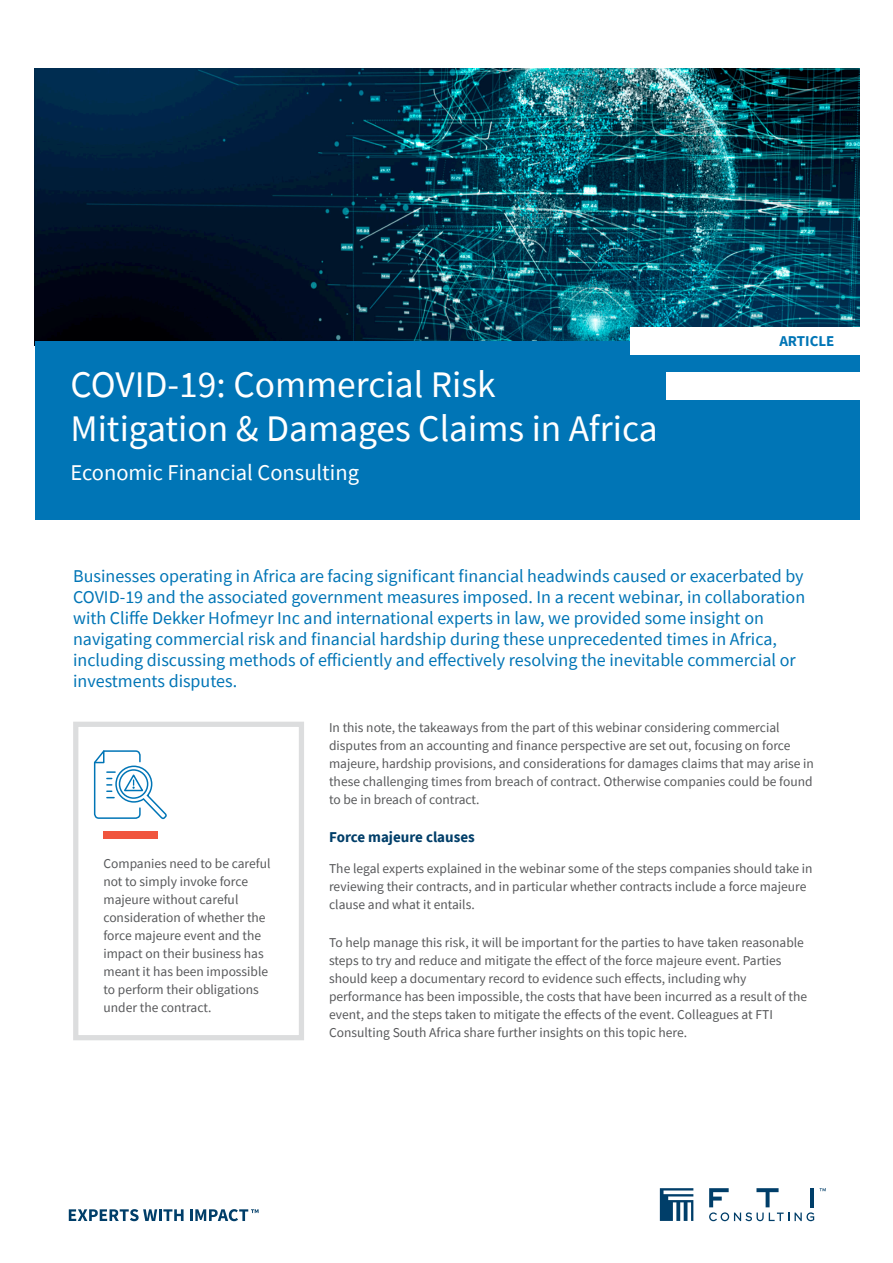
<style>
.page{position:relative;width:893px;height:1263px;background:#fff}
.page>*{position:absolute;margin:0;border:0;box-sizing:border-box;transform-origin:0 0}
.t1{font:37.5px "Source Sans Pro";color:#fff}
.t2{font:22.5px "Source Sans Pro";color:#fff}
.t3{font:18px "Source Sans Pro";color:#0075b6}
.t4{font:700 15px "Source Sans Pro";color:#003e69}
.t5{font:700 15px "Source Sans Pro";color:#0075b6}
.t6{font:13.5px/18px "Source Sans Pro";color:#57585a}
</style>
<div class="page">
<img style="left:35px;top:69px;width:825px;height:272px">
<div style="left:35px;top:341px;width:825px;height:178px;background:#0075b6"></div>
<div style="left:631px;top:327px;width:233px;height:28px;background:#fff"></div>
<div style="left:667px;top:373px;width:197px;height:27px;background:#fff"></div>
<svg style="left:69px;top:1209px;width:115px;height:12px"></svg>
<svg style="left:190px;top:1209px;width:69px;height:12px"></svg>
<svg style="left:660px;top:1188px;width:33px;height:33px"></svg>
<svg style="left:709px;top:1188px;width:117px;height:33px"></svg>
<div style="left:73px;top:722px;width:231px;height:318px;border:5px solid #dcddde"></div>
<div style="left:103px;top:831px;width:55px;height:8px;background:#f0553e"></div>
<svg style="left:93px;top:750px;width:74px;height:70px"></svg>
<p class="t1" style="left:70px;top:361px;width:427px">COVID-19: Commercial Risk</p>
<p class="t1" style="left:70px;top:404px;width:589px">Mitigation &amp; Damages Claims in Africa</p>
<p class="t2" style="left:70px;top:458px;width:290px">Economic Financial Consulting</p>
<p class="t5" style="left:779px;top:331px;width:57px">ARTICLE</p>
<p class="t3" style="left:73px;top:564px;width:732px">Businesses operating in Africa are facing significant financial headwinds caused or exacerbated by</p>
<p class="t3" style="left:73px;top:585px;width:734px">COVID-19 and the associated government measures imposed. In a recent webinar, in collaboration</p>
<p class="t3" style="left:73px;top:606px;width:692px">with Cliffe Dekker Hofmeyr Inc and international experts in law, we provided some insight on</p>
<p class="t3" style="left:73px;top:627px;width:705px">navigating commercial risk and financial hardship during these unprecedented times in Africa,</p>
<p class="t3" style="left:73px;top:648px;width:724px">including discussing methods of efficiently and effectively resolving the inevitable commercial or</p>
<p class="t3" style="left:73px;top:669px;width:166px">investments disputes.</p>
<p class="t6" style="left:329px;top:718px;width:452px">In this note, the takeaways from the part of this webinar considering commercial</p>
<p class="t6" style="left:329px;top:736px;width:486px">disputes from an accounting and finance perspective are set out, focusing on force majeure, hardship provisions, and considerations for damages claims that may arise in these challenging times from breach of contract. Otherwise companies could be found to be in breach of contract.</p>
<p class="t4" style="left:329px;top:826px;width:147px">Force majeure clauses</p>
<p class="t6" style="left:329px;top:859px;width:485px">The legal experts explained in the webinar some of the steps companies should take in reviewing their contracts, and in particular whether contracts include a force majeure clause and what it entails.</p>
<p class="t6" style="left:329px;top:933px;width:476px">To help manage this risk, it will be important for the parties to have taken reasonable steps to try and reduce and mitigate the effect of the force majeure event. Parties should keep a documentary record to evidence such effects, including why</p>
<p class="t6" style="left:329px;top:987px;width:480px">performance has been impossible, the costs that have been incurred as a result of the event, and the steps taken to mitigate the effects of the event. Colleagues at FTI</p>
<p class="t6" style="left:329px;top:1023px;width:360px">Consulting South Africa share further insights on this topic here.</p>
<p class="t6" style="left:103px;top:854px;width:169px">Companies need to be careful not to simply invoke force</p>
<p class="t6" style="left:103px;top:890px;width:166px">majeure without careful consideration of whether the force majeure event and the impact on their business has meant it has been impossible to perform their obligations under the contract.</p>
</div>
